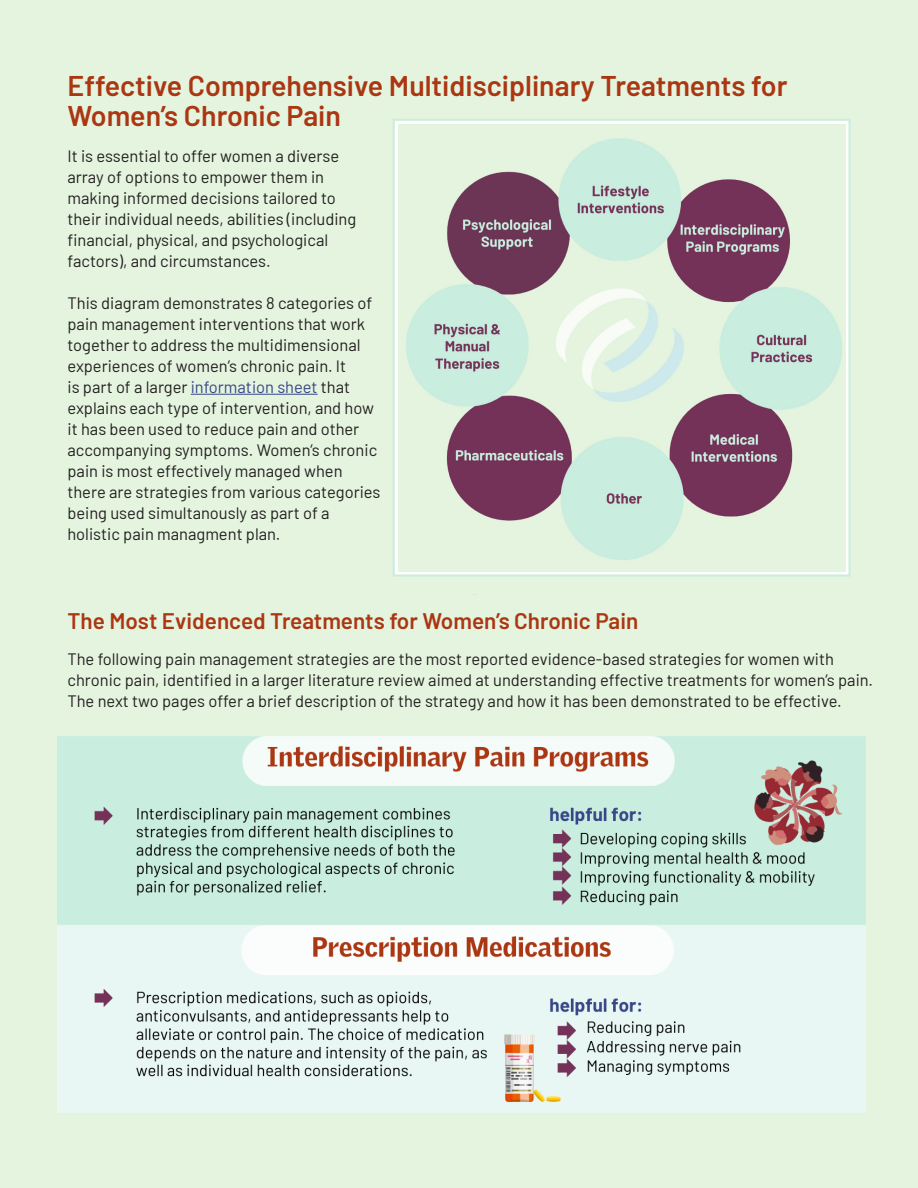
<style>
.page{position:relative;width:918px;height:1188px;background:#e4f4df}
.page>*{position:absolute;margin:0;border:0;box-sizing:border-box;transform-origin:0 0}
.Header_1{font:600 28.5px/30px "Barlow";color:#ab3612}
.Header_1-2{font:600 22.5px "Barlow";color:#ab3612}
.Body_Copy{font:16.5px/21px "Barlow";color:#231f20}
.s1{color:#384787}
</style>
<div class="page">
<hr style="left:191px;top:394px;width:127px;height:1px;background:#384787">
<svg style="left:396px;top:122px;width:452px;height:451px;fill:#fff"></svg>
<img style="left:399px;top:125px;width:446px;height:446px">
<div style="left:393px;top:119px;width:458px;height:457px;border:2px solid #c9edde"></div>
<img style="left:58px;top:736px;width:808px;height:376px">
<p class="Header_1" style="left:68px;top:68px;width:722px">Effective Comprehensive Multidisciplinary Treatments for<br>Women’s Chronic Pain</p>
<p class="Body_Copy" style="left:68px;top:144px;width:290px">It is essential to offer women a diverse array of options to empower them in making informed decisions tailored to their individual needs, abilities (including financial, physical, and psychological factors), and circumstances.</p>
<p class="Body_Copy" style="left:68px;top:291px;width:315px">This diagram demonstrates 8 categories of pain management interventions that work together to address the multidimensional experiences of women’s chronic pain. It<br>is part of a larger <span class="s1">information sheet</span> that explains each type of intervention, and how it has been used to reduce pain and other accompanying symptoms. Women’s chronic pain is most effectively managed when there are strategies from various categories being used simultanously as part of a holistic pain managment plan.</p>
<p class="Header_1-2" style="left:68px;top:604px;width:572px">The Most Evidenced Treatments for Women’s Chronic Pain</p>
<p class="Body_Copy" style="left:68px;top:647px;width:807px">The following pain management strategies are the most reported evidence-based strategies for women with chronic pain, identified in a larger literature review aimed at understanding effective treatments for women’s pain.<br>The next two pages offer a brief description of the strategy and how it has been demonstrated to be effective.</p>
</div>
